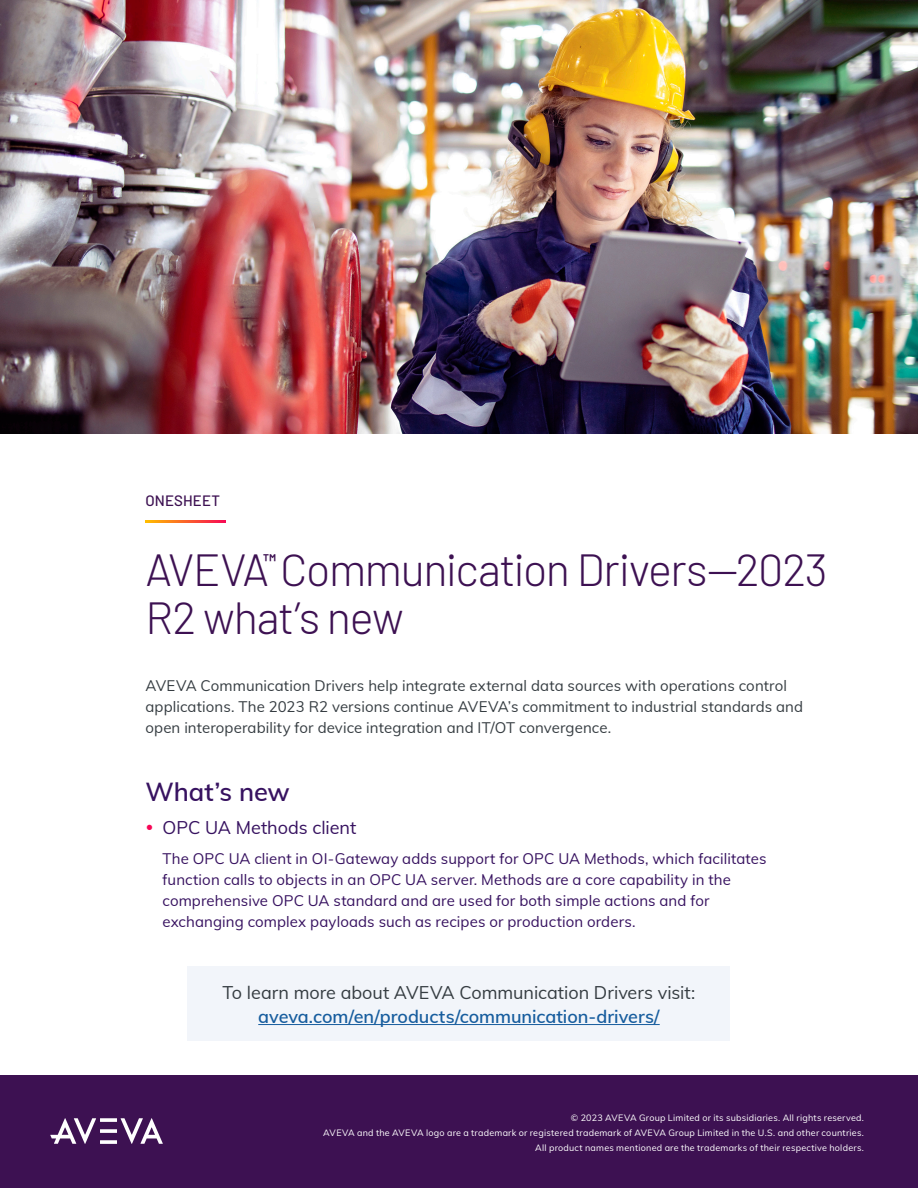
<style>
.page{position:relative;width:918px;height:1188px;background:#fff}
.page>*{position:absolute;margin:0;border:0;box-sizing:border-box;transform-origin:0 0}
.H1_Doc_Title{font:300 45px "Barlow";letter-spacing:-.03em;color:#3d1152}
.S1_Subheadlines{font:600 25.5px "Muli";letter-spacing:-.005em;color:#371260}
.H1_Doc_Title-2{font:600 19.65px "Barlow";color:#3d1152}
.Body_Copy{font:18px/24px "Muli";color:#363d42;text-align:center}
.t1{font:18px "Muli";color:#371260}
.t2{font:15px/21px "Muli";letter-spacing:.005em;color:#371260}
.Body_Copy-2{font:15px/21px "Muli";letter-spacing:.005em;color:#363d42}
.Doc_Content_Type{font:500 15px "Barlow";letter-spacing:.005em;color:#3d1152}
.Back_Cover_Copyright{font:9px "Muli";letter-spacing:.025em;color:#fff}
.s1{font-weight:600;color:#175d9e}
</style>
<div class="page">
<img style="left:0;top:0;width:918px;height:433px">
<svg style="left:146px;top:521px;width:80px;height:1px"></svg>
<div style="left:188px;top:966px;width:542px;height:74px;background:#f2f5fa"></div>
<hr style="left:258px;top:1024px;width:402px;height:1px;background:#175d9e">
<div style="left:0;top:1076px;width:918px;height:112px;background:#3d1152"></div>
<svg style="left:100px;top:1140px;width:17px;height:4px"></svg>
<svg style="left:100px;top:1129px;width:17px;height:4px"></svg>
<svg style="left:100px;top:1118px;width:17px;height:4px"></svg>
<svg style="left:50px;top:1118px;width:46px;height:26px"></svg>
<svg style="left:121px;top:1118px;width:42px;height:26px"></svg>
<p class="Doc_Content_Type" style="left:146px;top:489px;width:76px">ONESHEET</p>
<p class="H1_Doc_Title" style="left:146px;top:538px;width:684px">AVEVA Communication Drivers—2023</p>
<p class="H1_Doc_Title-2" style="left:263px;top:547px;width:15px">™</p>
<p class="H1_Doc_Title" style="left:146px;top:586px;width:260px">R2 what’s new</p>
<p class="Body_Copy-2" style="left:146px;top:674px;width:659px">AVEVA Communication Drivers help integrate external data sources with operations control applications. The 2023 R2 versions continue AVEVA’s commitment to industrial standards and open interoperability for device integration and IT/OT convergence.</p>
<p class="S1_Subheadlines" style="left:146px;top:773px;width:146px">What’s new</p>
<p class="t1" style="left:163px;top:815px;width:195px">OPC UA Methods client</p>
<p class="t2" style="left:163px;top:848px;width:606px">The OPC UA client in OI-Gateway adds support for OPC UA Methods, which facilitates function calls to objects in an OPC UA server. Methods are a core capability in the comprehensive OPC UA standard and are used for both simple actions and for exchanging complex payloads such as recipes or production orders.</p>
<p class="Body_Copy" style="left:223px;top:979px;width:474px">To learn more about AVEVA Communication Drivers visit: <span class="s1">aveva.com/en/products/communication-drivers/</span></p>
<p class="Back_Cover_Copyright" style="left:571px;top:1111px;width:295px">© 2023 AVEVA Group Limited or its subsidiaries. All rights reserved.</p>
<p class="Back_Cover_Copyright" style="left:323px;top:1126px;width:542px">AVEVA and the AVEVA logo are a trademark or registered trademark of AVEVA Group Limited in the U.S. and other countries.</p>
<p class="Back_Cover_Copyright" style="left:535px;top:1141px;width:330px">All product names mentioned are the trademarks of their respective holders.</p>
</div>
